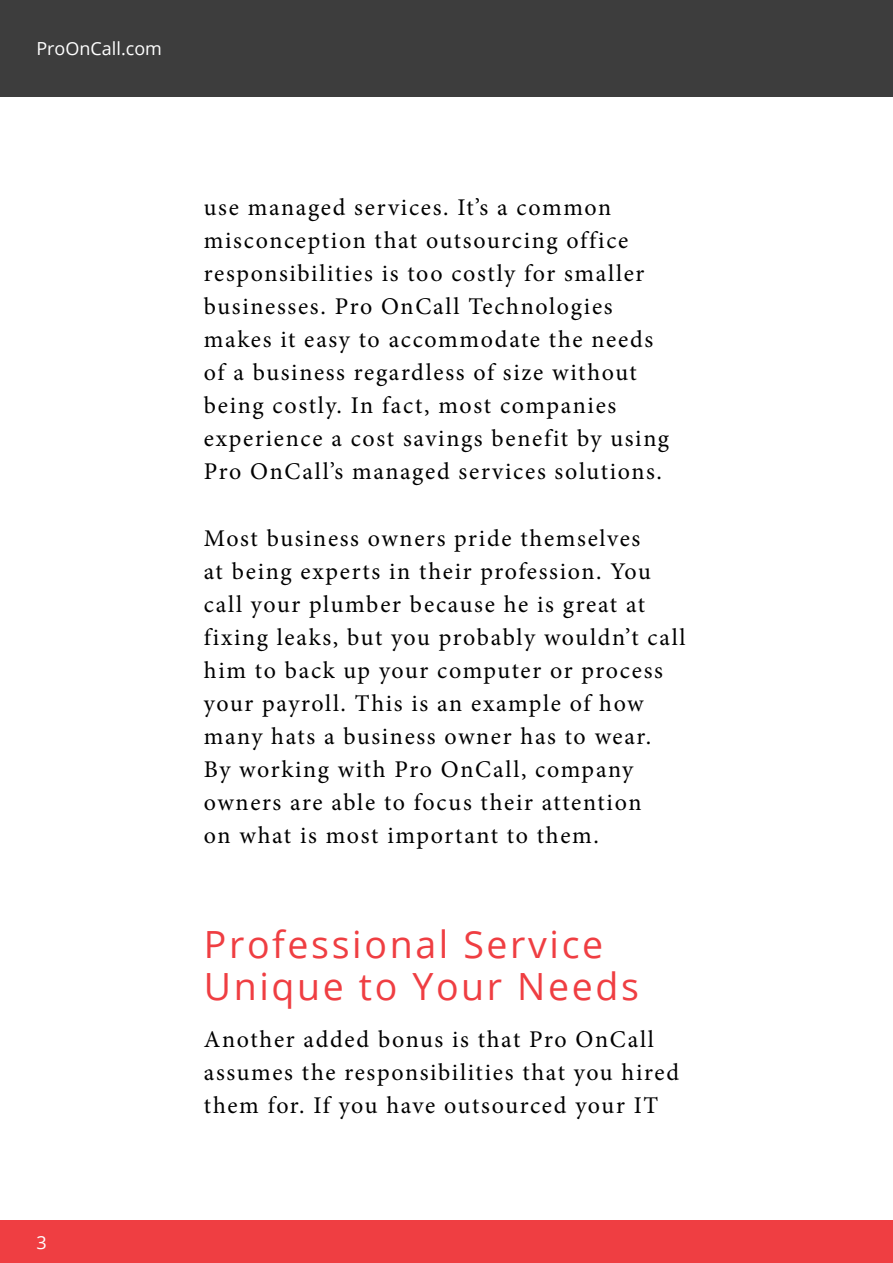
<style>
.page{position:relative;width:893px;height:1263px;background:#fff}
.page>*{position:absolute;margin:0;border:0;box-sizing:border-box;transform-origin:0 0}
.t1{font:37.5px/42px "Open Sans";letter-spacing:.07em;color:#ef3e42}
.t2{font:24px/33px "Minion Pro";letter-spacing:.07em;color:#000}
.t3{font:18px "Open Sans";color:#fff}
</style>
<div class="page">
<div style="left:0;top:1220px;width:893px;height:43px;background:#ef3e42"></div>
<div style="left:0;top:0;width:893px;height:96px;background:#3d3d3d"></div>
<p class="t3" style="left:36px;top:36px;width:127px">ProOnCall.com</p>
<p class="t3" style="left:36px;top:1230px;width:12px">3</p>
<p class="t2" style="left:204px;top:191px;width:467px">use managed services. It’s a common misconception that outsourcing office responsibilities is too costly for smaller businesses. Pro OnCall Technologies makes it easy to accommodate the needs of a business regardless of size without being costly. In fact, most companies experience a cost savings benefit by using Pro OnCall’s managed services solutions.</p>
<p class="t2" style="left:204px;top:521px;width:483px">Most business owners pride themselves<br>at being experts in their profession. You call your plumber because he is great at fixing leaks, but you probably wouldn’t call him to back up your computer or process your payroll. This is an example of how many hats a business owner has to wear.<br>By working with Pro OnCall, company owners are able to focus their attention<br>on what is most important to them.</p>
<h1 class="t1" style="left:204px;top:922px;width:437px">Professional Service<br>Unique to Your Needs</h1>
<p class="t2" style="left:204px;top:1022px;width:477px">Another added bonus is that Pro OnCall assumes the responsibilities that you hired them for. If you have outsourced your IT</p>
</div>
